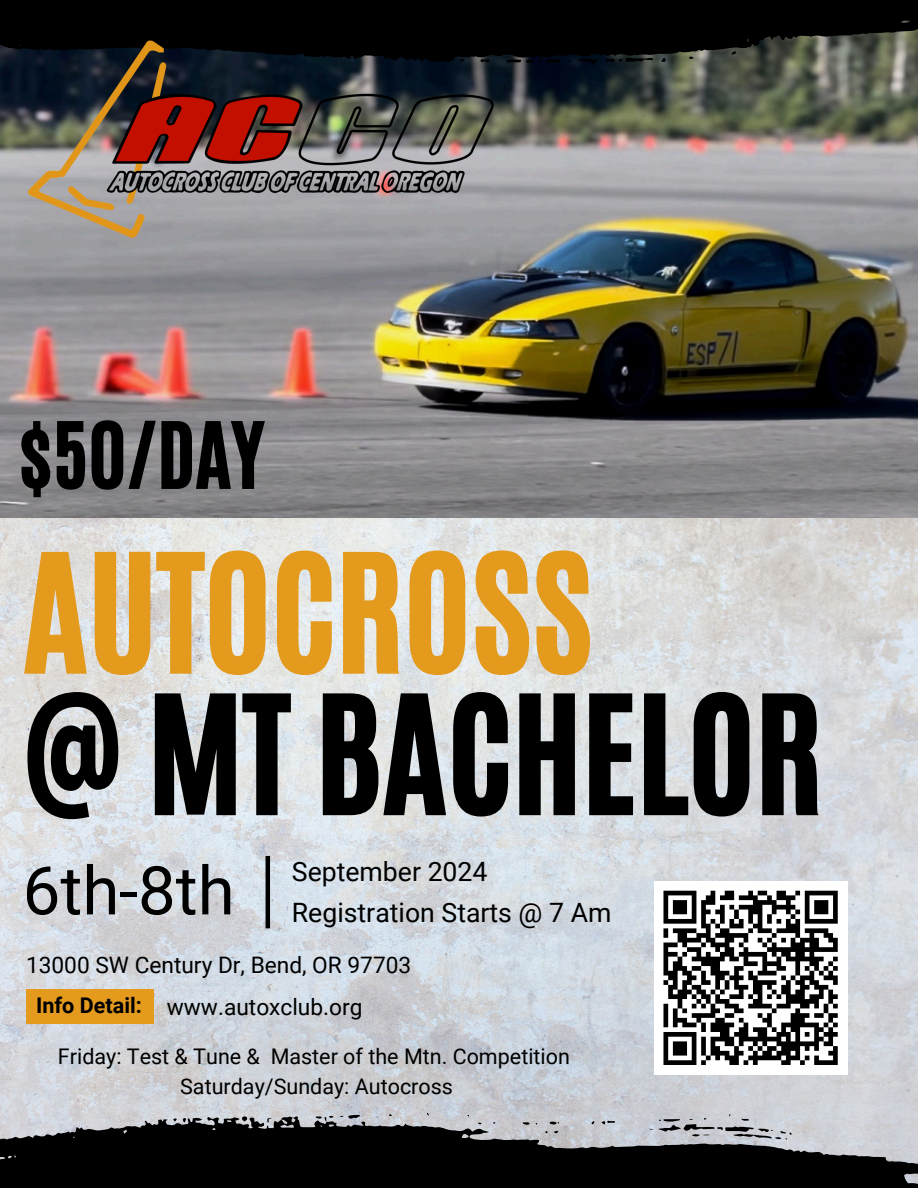
<style>
.page{position:relative;width:918px;height:1188px;background:#fff}
.page>*{position:absolute;margin:0;border:0;box-sizing:border-box;transform-origin:0 0}
.t1{font:137.85px "CA Generated";color:#000}
.t2{font:137.85px "CA Generated";color:#e39a1d}
.t3{font:76.8px "CA Generated";color:#000}
.t4{font:67.2px "Roboto";color:#000}
.t5{font:26.7px "Roboto";color:#000}
.t6{font:22.8px "Roboto";color:#000}
.t7{font:21.6px "Roboto";color:#000}
.t8{font:700 21.6px "Roboto";color:#000}
</style>
<div class="page">
<img style="left:0;top:517px;width:918px;height:596px">
<img style="left:0;top:63px;width:918px;height:454px">
<svg style="left:0;top:1113px;width:918px;height:75px;background:#3f4042"></svg>
<hr style="left:266px;top:856px;width:4px;height:72px;background:#000">
<div style="left:26px;top:989px;width:127px;height:35px;background:#e39a1d"></div>
<svg style="left:0;top:0;width:918px;height:63px;background:#0c0d0b"></svg>
<img style="left:19px;top:37px;width:494px;height:205px">
<div style="left:654px;top:881px;width:193px;height:193px;background:#fff"></div>
<svg style="left:663px;top:890px;width:175px;height:175px"></svg>
<p class="t3" style="left:19px;top:400px;width:246px">$50/DAY</p>
<p class="t2" style="left:23px;top:514px;width:571px">AUTOCROSS</p>
<p class="t1" style="left:23px;top:656px;width:802px">@ MT BACHELOR</p>
<h2 class="t4" style="left:23px;top:852px;width:214px">6th-8th</h2>
<h1 class="t5" style="left:292px;top:856px;width:197px">September 2024</h1>
<h1 class="t5" style="left:292px;top:897px;width:321px">Registration Starts @ 7 Am</h1>
<h4 class="t6" style="left:26px;top:952px;width:387px">13000 SW Century Dr, Bend, OR 97703</h4>
<h3 class="t8" style="left:36px;top:993px;width:107px">Info Detail:</h3>
<h4 class="t6" style="left:167px;top:994px;width:197px">www.autoxclub.org</h4>
<p class="t7" style="left:58px;top:1044px;width:514px">Friday: Test &amp; Tune &amp; Master of the Mtn. Competition</p>
<h5 class="t7" style="left:180px;top:1074px;width:274px">Saturday/Sunday: Autocross</h5>
</div>
